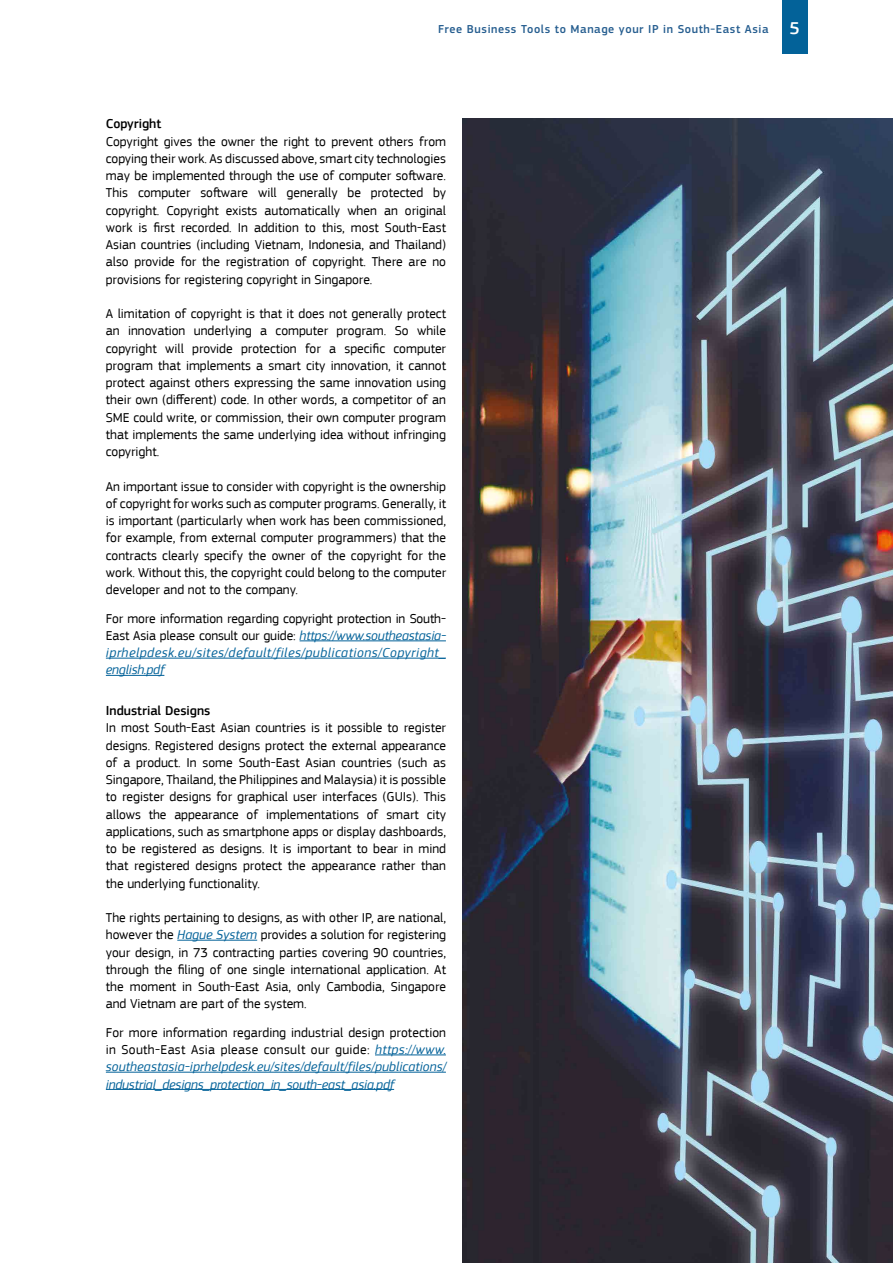
<style>
.page{position:relative;width:893px;height:1263px;background:#fff}
.page>*{position:absolute;margin:0;border:0;box-sizing:border-box;transform-origin:0 0}
.t1{font:13.5px/17.2px "EC Square Sans Pro";color:#000;text-align:justify}
.t2{font:italic 13.5px/17.2px "EC Square Sans Pro";letter-spacing:-.01em;color:#036299;text-align:justify}
.t3{font:500 13.5px "EC Square Sans Pro";color:#000}
.t4{font:500 12px "EC Square Sans Pro";letter-spacing:.05em;color:#255d8f}
.s1{font-size:18px;color:#fff}
.s2{font-style:normal;color:#000}
.s3{font-style:italic;color:#036299}
</style>
<div class="page">
<div style="left:782px;top:0;width:25px;height:53px;background:#036299"></div>
<hr style="left:300px;top:640px;width:146px;height:1px;background:#036299">
<hr style="left:106px;top:658px;width:340px;height:1px;background:#036299">
<hr style="left:106px;top:675px;width:58px;height:1px;background:#036299">
<hr style="left:177px;top:940px;width:80px;height:1px;background:#036299">
<hr style="left:375px;top:1054px;width:71px;height:1px;background:#036299">
<hr style="left:106px;top:1072px;width:340px;height:1px;background:#036299">
<hr style="left:106px;top:1089px;width:288px;height:1px;background:#036299">
<img style="left:463px;top:118px;width:430px;height:1145px">
<p class="t4" style="left:438px;top:22px;width:363px">Free Business Tools to Manage your IP in South-East Asia <span class="s1">5</span></p>
<p class="t3" style="left:106px;top:116px;width:57px">Copyright</p>
<p class="t1" style="left:106px;top:133px;width:342px">Copyright gives the owner the right to prevent others from copying their work. As discussed above, smart city technologies may be implemented through the use of computer software.<br>This computer software will generally be protected by copyright. Copyright exists automatically when an original work is first recorded. In addition to this, most South-East Asian countries (including Vietnam, Indonesia, and Thailand) also provide for the registration of copyright. There are no provisions for registering copyright in Singapore.</p>
<p class="t1" style="left:106px;top:305px;width:342px">A limitation of copyright is that it does not generally protect an innovation underlying a computer program. So while copyright will provide protection for a specific computer program that implements a smart city innovation, it cannot protect against others expressing the same innovation using their own (different) code. In other words, a competitor of an SME could write, or commission, their own computer program that implements the same underlying idea without infringing copyright.</p>
<p class="t1" style="left:106px;top:478px;width:342px">An important issue to consider with copyright is the ownership of copyright for works such as computer programs. Generally, it is important (particularly when work has been commissioned, for example, from external computer programmers) that the contracts clearly specify the owner of the copyright for the work. Without this, the copyright could belong to the computer developer and not to the company.</p>
<p class="t2" style="left:106px;top:610px;width:342px"><span class="s2">For more information regarding copyright protection in South-East Asia please consult our guide:</span> https://www.southeastasia&shy;iprhelpdesk.eu/sites/default/files/publications/Copyright_ english.pdf</p>
<p class="t3" style="left:106px;top:703px;width:106px">Industrial Designs</p>
<p class="t1" style="left:106px;top:719px;width:342px">In most South-East Asian countries is it possible to register designs. Registered designs protect the external appearance of a product. In some South-East Asian countries (such as Singapore, Thailand, the Philippines and Malaysia) it is possible to register designs for graphical user interfaces (GUIs). This allows the appearance of implementations of smart city applications, such as smartphone apps or display dashboards, to be registered as designs. It is important to bear in mind that registered designs protect the appearance rather than the underlying functionality.</p>
<p class="t1" style="left:106px;top:909px;width:342px">The rights pertaining to designs, as with other IP, are national, however the <span class="s3">Hague System</span> provides a solution for registering your design, in 73 contracting parties covering 90 countries, through the filing of one single international application. At the moment in South-East Asia, only Cambodia, Singapore and Vietnam are part of the system.</p>
<p class="t2" style="left:106px;top:1024px;width:342px"><span class="s2">For more information regarding industrial design protection in South-East Asia please consult our guide:</span> https://www. southeastasia-iprhelpdesk.eu/sites/default/files/publications/ industrial_designs_protection_in_south-east_asia.pdf</p>
</div>
